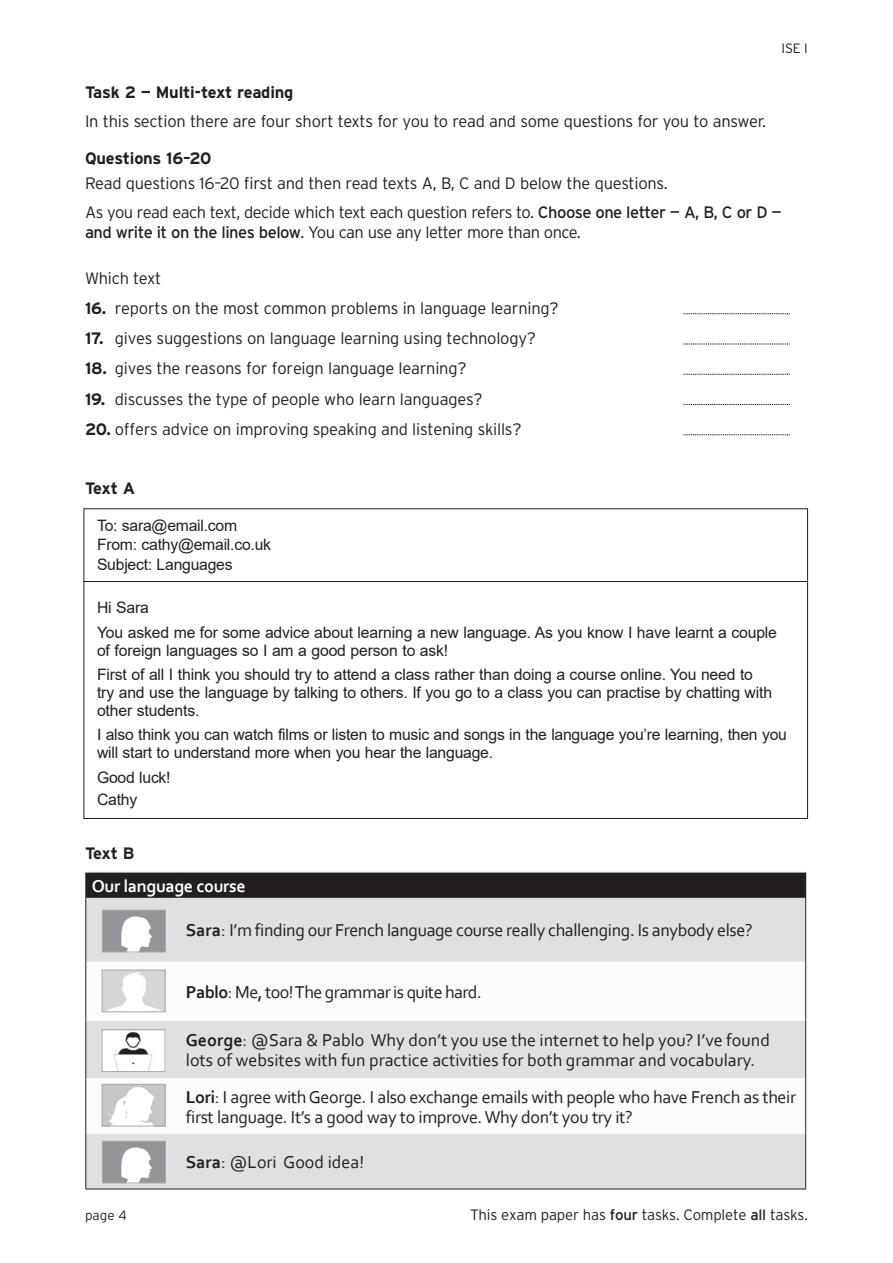
<style>
.page{position:relative;width:893px;height:1263px;background:#fff}
.page>*{position:absolute;margin:0;border:0;box-sizing:border-box;transform-origin:0 0}
.t1{font:18px/19.5px "Corbel";letter-spacing:-.02em;color:#231f20}
.t2{font:18px/19.5px "Corbel";color:#231f20}
.t3{font:700 18px "Corbel";letter-spacing:-.02em;color:#fff}
.t4{font:300 16.5px/28.8px "Interstate";letter-spacing:-.015em;color:#231f20}
.t5{font:700 16.5px "Interstate";letter-spacing:-.015em;color:#231f20}
.t6{font:15.75px/19.2px "Arial";letter-spacing:-.01em;color:#231f20}
.t7{font:300 15px "Interstate";letter-spacing:-.015em;color:#231f20}
.t8{font:300 13.5px "Interstate";color:#231f20}
.s1{font-weight:400}
.s2{font-weight:700}
</style>
<div class="page">
<svg style="left:684px;top:313px;width:106px;height:1px"></svg>
<svg style="left:684px;top:344px;width:106px;height:1px"></svg>
<svg style="left:684px;top:374px;width:106px;height:1px"></svg>
<svg style="left:684px;top:404px;width:106px;height:1px"></svg>
<svg style="left:684px;top:434px;width:106px;height:1px"></svg>
<div style="left:86px;top:872px;width:720px;height:26px;background:#231f20"></div>
<div style="left:86px;top:898px;width:719px;height:290px;background:#dfe0e2"></div>
<svg style="left:86px;top:962px;width:719px;height:172px"></svg>
<hr style="left:85px;top:872px;width:95px;height:1px;background:#a9aaae">
<hr style="left:180px;top:872px;width:626px;height:1px;background:#a9aaae">
<svg style="left:85px;top:873px;width:1px;height:25px"></svg>
<hr style="left:85px;top:898px;width:1px;height:64px;background:#231f20">
<hr style="left:85px;top:962px;width:1px;height:58px;background:#231f20">
<hr style="left:85px;top:1020px;width:1px;height:58px;background:#231f20">
<hr style="left:85px;top:1078px;width:1px;height:56px;background:#231f20">
<hr style="left:85px;top:1134px;width:1px;height:54px;background:#231f20">
<hr style="left:805px;top:898px;width:1px;height:64px;background:#231f20">
<hr style="left:805px;top:962px;width:1px;height:58px;background:#231f20">
<hr style="left:805px;top:1020px;width:1px;height:58px;background:#231f20">
<hr style="left:805px;top:1078px;width:1px;height:56px;background:#231f20">
<hr style="left:805px;top:1134px;width:1px;height:54px;background:#231f20">
<hr style="left:85px;top:1188px;width:95px;height:1px;background:#231f20">
<hr style="left:180px;top:1188px;width:626px;height:1px;background:#231f20">
<img style="left:104px;top:972px;width:59px;height:38px">
<div style="left:102px;top:970px;width:63px;height:42px;border:1px solid #a8a9ad"></div>
<img style="left:104px;top:1031px;width:59px;height:39px">
<div style="left:102px;top:1029px;width:63px;height:43px;border:1px solid #a8a9ad"></div>
<img style="left:104px;top:1086px;width:59px;height:38px">
<div style="left:102px;top:1084px;width:63px;height:42px;border:1px solid #a8a9ad"></div>
<div style="left:102px;top:1141px;width:63px;height:42px;background:#939598"></div>
<img style="left:121px;top:1147px;width:31px;height:34px">
<div style="left:102px;top:1141px;width:64px;height:42px;border:1px solid #a8a9ad"></div>
<div style="left:102px;top:910px;width:63px;height:42px;background:#939598"></div>
<img style="left:121px;top:916px;width:31px;height:34px">
<div style="left:102px;top:910px;width:64px;height:42px;border:1px solid #a8a9ad"></div>
<hr style="left:84px;top:581px;width:723px;height:1px;background:#231f20">
<p class="t8" style="left:782px;top:41px;width:28px">ISE I</p>
<p class="t5" style="left:85px;top:83px;width:210px">Task 2 — Multi-text reading</p>
<p class="t4" style="left:85px;top:107px;width:682px">In this section there are four short texts for you to read and some questions for you to answer.</p>
<p class="t5" style="left:85px;top:149px;width:128px">Questions 16–20</p>
<p class="t4" style="left:85px;top:169px;width:698px">Read questions 16–20 first and then read texts A, B, C and D below the questions.<br>As you read each text, decide which text each question refers to. <span class="s1">Choose one letter — A, B, C or D —</span></p>
<p class="t4" style="left:85px;top:218px;width:497px"><span class="s1">and write it on the lines below</span>. You can use any letter more than once.</p>
<p class="t4" style="left:85px;top:263px;width:78px">Which text</p>
<p class="t4" style="left:85px;top:294px;width:475px"><span class="s2">16.</span> reports on the most common problems in language learning?</p>
<p class="t4" style="left:85px;top:324px;width:453px"><span class="s2">17.</span> gives suggestions on language learning using technology?</p>
<p class="t4" style="left:85px;top:354px;width:383px"><span class="s2">18.</span> gives the reasons for foreign language learning?</p>
<p class="t4" style="left:85px;top:384px;width:399px"><span class="s2">19.</span> discusses the type of people who learn languages?</p>
<p class="t4" style="left:85px;top:415px;width:438px"><span class="s2">20.</span> offers advice on improving speaking and listening skills?</p>
<p class="t5" style="left:85px;top:479px;width:52px">Text A</p>
<p class="t6" style="left:97px;top:516px;width:176px">To: sara@email.com<br>From: cathy@email.co.uk<br>Subject: Languages</p>
<p class="t6" style="left:97px;top:595px;width:681px;line-height:24.5px">Hi Sara<br>You asked me for some advice about learning a new language. As you know I have learnt a couple</p>
<p class="t6" style="left:97px;top:638px;width:657px;line-height:24.5px">of foreign languages so I am a good person to ask!<br>First of all I think you should try to attend a class rather than doing a course online. You need to</p>
<p class="t6" style="left:97px;top:683px;width:677px;line-height:18px">try and use the language by talking to others. If you go to a class you can practise by chatting with other students.</p>
<p class="t6" style="left:97px;top:726px;width:691px;line-height:18px">I also think you can watch films or listen to music and songs in the language you’re learning, then you will start to understand more when you hear the language.</p>
<p class="t6" style="left:97px;top:766px;width:75px;line-height:22.2px">Good luck!<br>Cathy</p>
<p class="t5" style="left:85px;top:844px;width:51px">Text B</p>
<p class="t3" style="left:92px;top:875px;width:155px">Our language course</p>
<p class="t1" style="left:186px;top:920px;width:568px"><span class="s2">Sara</span>: I’m finding our French language course really challenging. Is anybody else?</p>
<p class="t1" style="left:186px;top:981px;width:297px"><span class="s2">Pablo</span>: Me, too! The grammar is quite hard.</p>
<p class="t2" style="left:186px;top:1030px;width:586px"><span class="s2">George</span>: @Sara &amp; Pablo Why don’t you use the internet to help you? I’ve found lots of websites with fun practice activities for both grammar and vocabulary.</p>
<p class="t1" style="left:186px;top:1087px;width:612px"><span class="s2">Lori</span>: I agree with George. I also exchange emails with people who have French as their first language. It’s a good way to improve. Why don’t you try it?</p>
<p class="t2" style="left:186px;top:1152px;width:180px"><span class="s2">Sara</span>: @Lori Good idea!</p>
<p class="t8" style="left:85px;top:1208px;width:43px">page 4</p>
<p class="t7" style="left:470px;top:1207px;width:339px">This exam paper has <span class="s1">four</span> tasks. Complete <span class="s1">all</span> tasks.</p>
</div>
